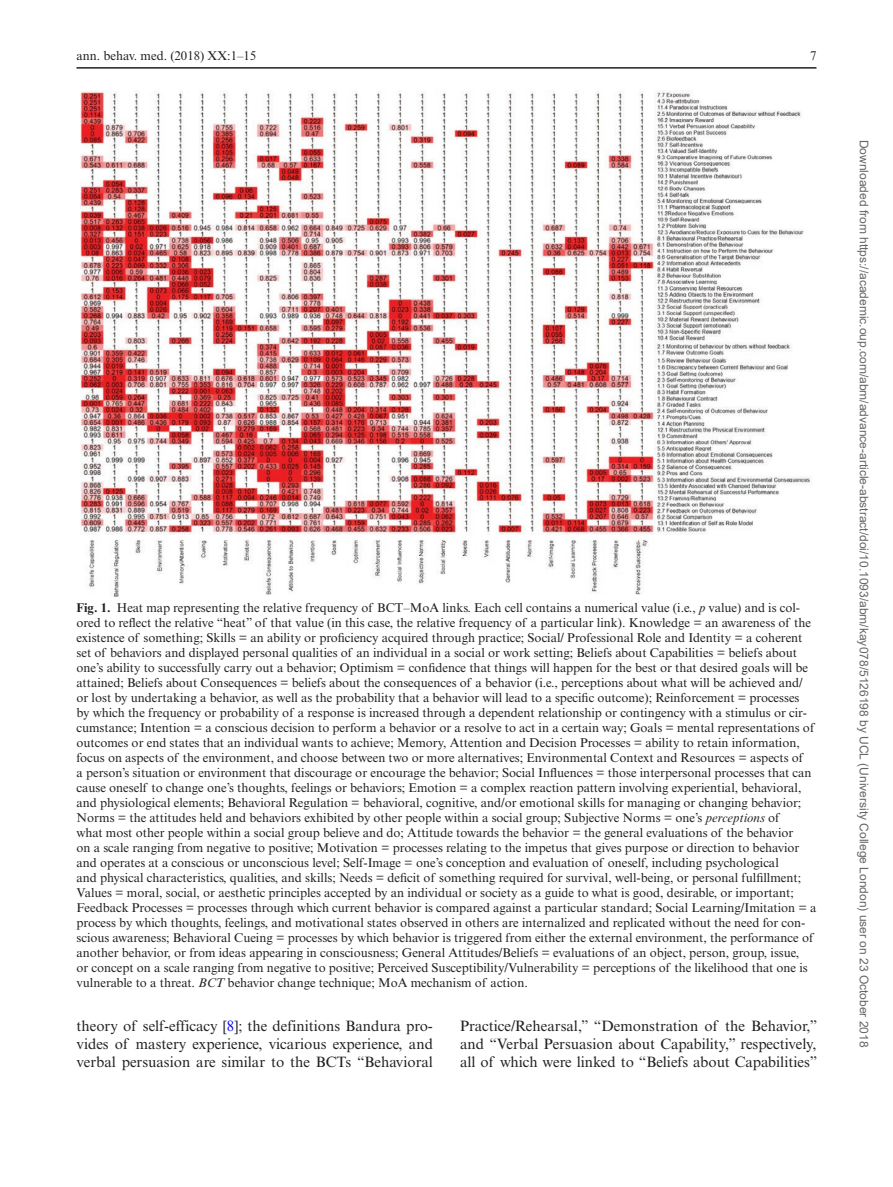
<style>
.page{position:relative;width:893px;height:1187px;background:#fff}
.page>*{position:absolute;margin:0;border:0;box-sizing:border-box;transform-origin:0 0}
.t1{font:15px/18px "Times New Roman MT Std";color:#231f20;text-align:justify}
.t2{font:12.75px/15px "Times New Roman MT Std";color:#231f20}
.t3{font:12px "Arial";color:#666}
.s1{font-weight:700}
.s2{font-style:italic}
.s3{color:#00f}
</style>
<div class="page">
<img style="left:81px;top:90px;width:730px;height:507px">
<hr style="left:76px;top:67px;width:740px;height:2px;background:#231f20">
<p class="t2" style="left:76px;top:49px;width:181px">ann. behav. med. (2018) XX:1–15</p>
<p class="t2" style="left:810px;top:49px;width:8px">7</p>
<p class="t2" style="left:76px;top:600px;width:741px"><span class="s1">Fig. 1.</span> Heat map representing the relative frequency of BCT–MoA links. Each cell contains a numerical value (i.e., <span class="s2">p</span> value) and is col&shy;ored to reflect the relative “heat” of that value (in this case, the relative frequency of a particular link). Knowledge = an awareness of the existence of something; Skills = an ability or proficiency acquired through practice; Social/ Professional Role and Identity = a coherent set of behaviors and displayed personal qualities of an individual in a social or work setting; Beliefs about Capabilities = beliefs about one’s ability to successfully carry out a behavior; Optimism = confidence that things will happen for the best or that desired goals will be attained; Beliefs about Consequences = beliefs about the consequences of a behavior (i.e., perceptions about what will be achieved and/ or lost by undertaking a behavior, as well as the probability that a behavior will lead to a specific outcome); Reinforcement = processes<br>by which the frequency or probability of a response is increased through a dependent relationship or contingency with a stimulus or cir&shy;cumstance; Intention = a conscious decision to perform a behavior or a resolve to act in a certain way; Goals = mental representations of outcomes or end states that an individual wants to achieve; Memory, Attention and Decision Processes = ability to retain information, focus on aspects of the environment, and choose between two or more alternatives; Environmental Context and Resources = aspects of<br>a person’s situation or environment that discourage or encourage the behavior; Social Influences = those interpersonal processes that can cause oneself to change one’s thoughts, feelings or behaviors; Emotion = a complex reaction pattern involving experiential, behavioral, and physiological elements; Behavioral Regulation = behavioral, cognitive, and/or emotional skills for managing or changing behavior; Norms = the attitudes held and behaviors exhibited by other people within a social group; Subjective Norms = one’s <span class="s2">perceptions</span> of<br>what most other people within a social group believe and do; Attitude towards the behavior = the general evaluations of the behavior<br>on a scale ranging from negative to positive; Motivation = processes relating to the impetus that gives purpose or direction to behavior and operates at a conscious or unconscious level; Self-Image = one’s conception and evaluation of oneself, including psychological<br>and physical characteristics, qualities, and skills; Needs = deficit of something required for survival, well-being, or personal fulfillment; Values = moral, social, or aesthetic principles accepted by an individual or society as a guide to what is good, desirable, or important; Feedback Processes = processes through which current behavior is compared against a particular standard; Social Learning/Imitation = a process by which thoughts, feelings, and motivational states observed in others are internalized and replicated without the need for con&shy;scious awareness; Behavioral Cueing = processes by which behavior is triggered from either the external environment, the performance of another behavior, or from ideas appearing in consciousness; General Attitudes/Beliefs = evaluations of an object, person, group, issue,<br>or concept on a scale ranging from negative to positive; Perceived Susceptibility/Vulnerability = perceptions of the likelihood that one is vulnerable to a threat. <span class="s2">BCT</span> behavior change technique; MoA mechanism of action.</p>
<p class="t1" style="left:76px;top:1017px;width:358px">theory of self-efficacy [<span class="s3">8</span>]; the definitions Bandura pro&shy;vides of mastery experience, vicarious experience, and verbal persuasion are similar to the BCTs “Behavioral</p>
<p class="t1" style="left:460px;top:1017px;width:359px">Practice/Rehearsal,” “Demonstration of the Behavior,” and “Verbal Persuasion about Capability,” respectively, all of which were linked to “Beliefs about Capabilities”</p>
<p class="t3" style="left:868px;top:139px;width:909px;rotate:90deg">Downloaded from https://academic.oup.com/abm/advance-article-abstract/doi/10.1093/abm/kay078/5126198 by UCL (University College London) user on 23 October 2018</p>
</div>
